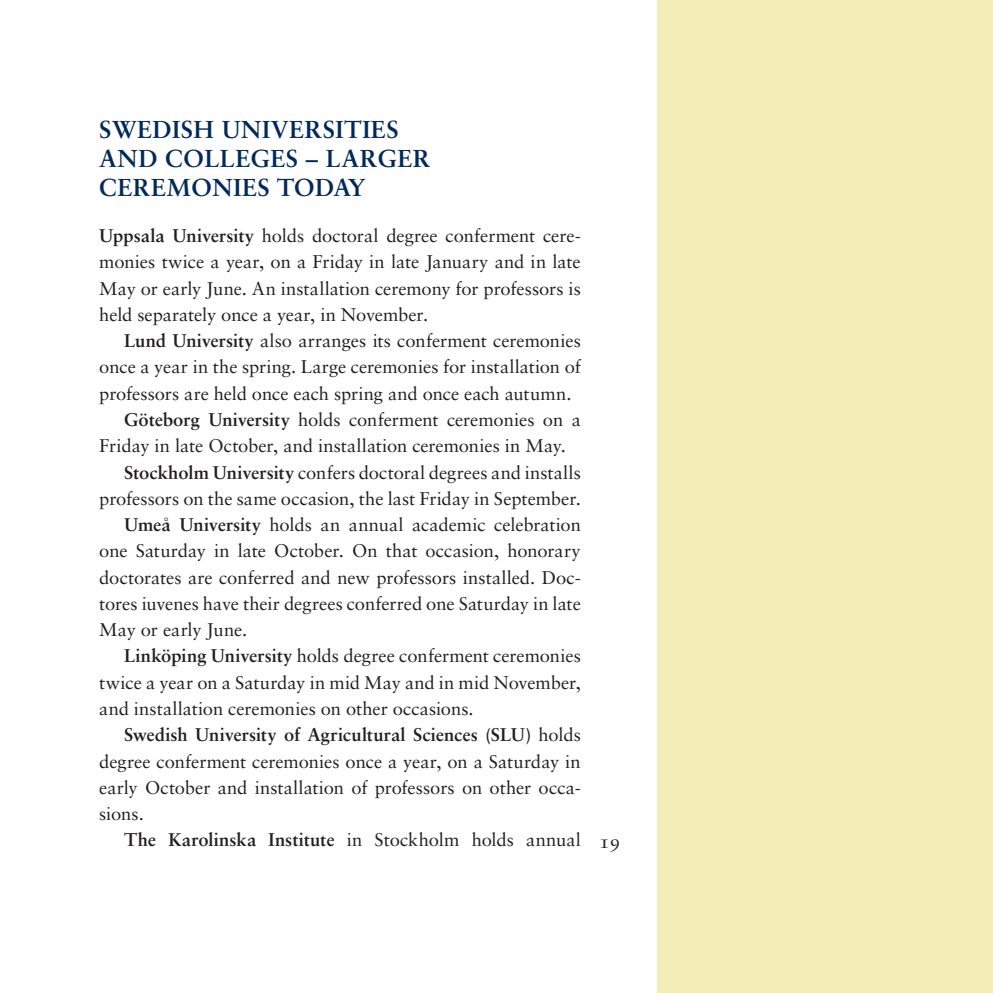
<style>
.page{position:relative;width:993px;height:993px;background:#fff}
.page>*{position:absolute;margin:0;border:0;box-sizing:border-box;transform-origin:0 0}
.t1{font:700 24.5px/29.4px "Sabon LT Std";letter-spacing:.02em;color:#002a5b}
.t2{font:19.25px "Sabon LT Std";color:#231f20}
.t3{font:18.38px/26.2px "Sabon LT Std";letter-spacing:-.005em;color:#231f20;text-align:justify}
.t4{font:700 18.38px "Sabon LT Std";letter-spacing:.005em;color:#231f20}
.s1{font-weight:700}
.s2{font-weight:400}
</style>
<div class="page">
<div style="left:657px;top:0;width:335px;height:992px;background:#f2edb7"></div>
<h1 class="t1" style="left:99px;top:114px;width:333px">SWEDISH UNIVERSITIES<br>AND COLLEGES – LARGER<br>CEREMONIES TODAY</h1>
<p class="t3" style="left:99px;top:222px;width:483px"><span class="s1">Uppsala University</span> holds doctoral degree conferment cere&shy;monies twice a year, on a Friday in late January and in late May or early June. An installation ceremony for professors is held separately once a year, in November.</p>
<p class="t3" style="left:124px;top:327px;width:458px"><span class="s1">Lund University</span> also arranges its conferment ceremonies</p>
<p class="t3" style="left:99px;top:353px;width:483px">once a year in the spring. Large ceremonies for installation of</p>
<p class="t3" style="left:99px;top:380px;width:473px">professors are held once each spring and once each autumn.</p>
<p class="t3" style="left:124px;top:406px;width:458px"><span class="s1">Göteborg University</span> holds conferment ceremonies on a</p>
<p class="t3" style="left:99px;top:432px;width:468px">Friday in late October, and installation ceremonies in May.</p>
<p class="t3" style="left:124px;top:458px;width:458px"><span class="s1">Stockholm University</span> confers doctoral degrees and installs</p>
<p class="t3" style="left:99px;top:485px;width:483px">professors on the same occasion, the last Friday in September.</p>
<p class="t3" style="left:124px;top:511px;width:458px"><span class="s1">Umeå University</span> holds an annual academic celebration</p>
<p class="t3" style="left:99px;top:537px;width:483px">one Saturday in late October. On that occasion, honorary</p>
<p class="t3" style="left:99px;top:563px;width:483px">doctorates are conferred and new professors installed. Doc-</p>
<p class="t3" style="left:99px;top:590px;width:483px">tores iuvenes have their degrees conferred one Saturday in late</p>
<p class="t3" style="left:99px;top:616px;width:149px">May or early June.</p>
<p class="t3" style="left:124px;top:642px;width:458px"><span class="s1">Linköping University</span> holds degree conferment ceremonies</p>
<p class="t3" style="left:99px;top:668px;width:483px">twice a year on a Saturday in mid May and in mid November,</p>
<p class="t3" style="left:99px;top:695px;width:376px">and installation ceremonies on other occasions.</p>
<p class="t4" style="left:124px;top:723px;width:458px">Swedish University of Agricultural Sciences (SLU) <span class="s2">holds</span></p>
<p class="t3" style="left:99px;top:747px;width:483px">degree conferment ceremonies once a year, on a Saturday in</p>
<p class="t3" style="left:99px;top:773px;width:483px">early October and installation of professors on other occa-</p>
<p class="t3" style="left:99px;top:800px;width:46px">sions.</p>
<p class="t4" style="left:124px;top:828px;width:458px">The Karolinska Institute <span class="s2">in Stockholm holds annual</span></p>
<p class="t2" style="left:599px;top:829px;width:23px">19</p>
</div>
